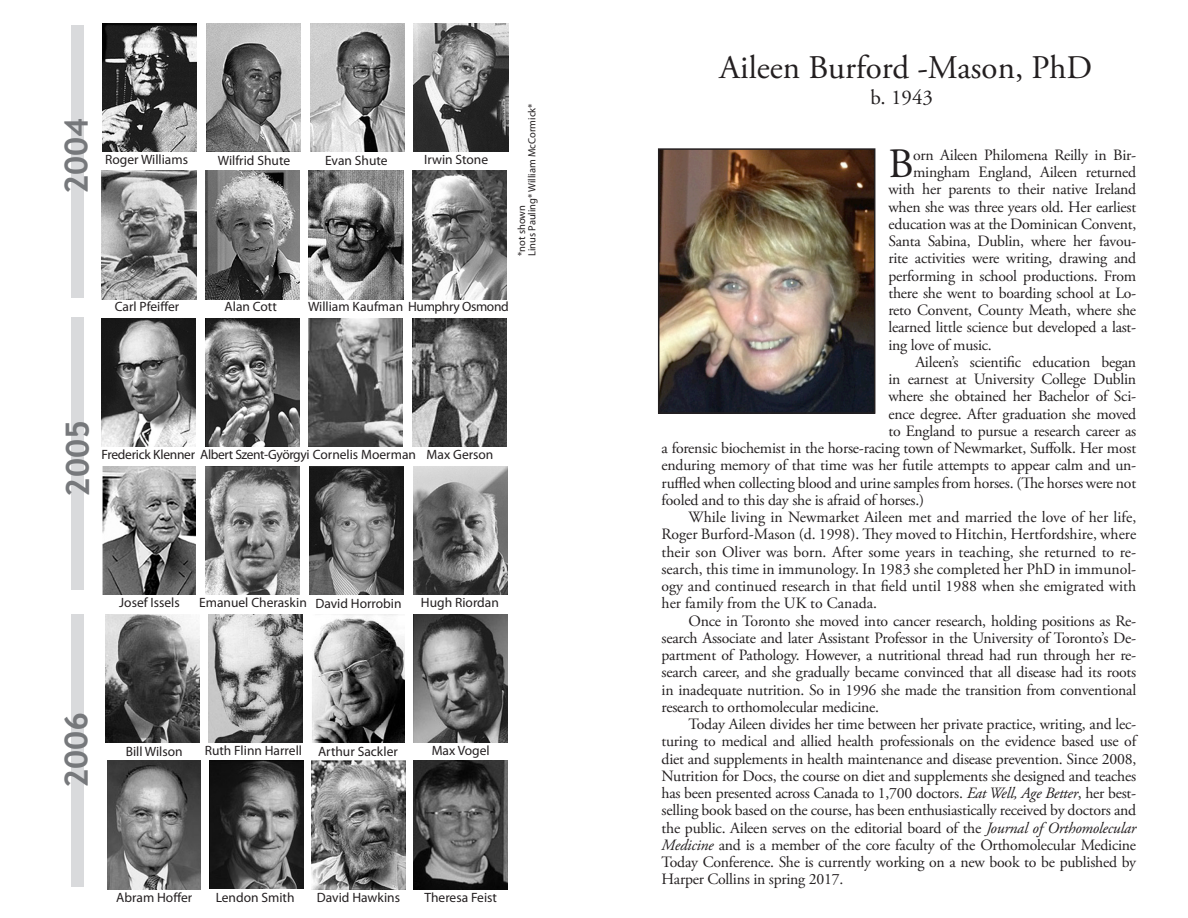
<style>
.page{position:relative;width:1188px;height:918px;background:#fff}
.page>*{position:absolute;margin:0;border:0;box-sizing:border-box;transform-origin:0 0}
.Caslon_body{font:41.7px "Adobe Garamond Pro";color:#231f20}
.t1{font:33px "Adobe Garamond Pro";color:#231f20}
.year{font:700 32.55px "Trebuchet MS";color:#76787b}
.t2{font:21px "Adobe Garamond Pro";color:#231f20}
.Caslon_body-2{font:15.75px/17.2px "Adobe Garamond Pro";letter-spacing:-.015em;color:#231f20;text-align:justify}
.names{font:13.5px "Myriad Pro";color:#231f20}
.names-2{font:13.5px "Myriad Pro";letter-spacing:-.02em;color:#231f20}
.t3{font:10.5px "Myriad Pro";color:#231f20}
.s1{font-style:italic}
</style>
<div class="page">
<div style="left:71px;top:25px;width:12px;height:273px;background:#d9dadc"></div>
<div style="left:71px;top:317px;width:12px;height:273px;background:#d9dadc"></div>
<div style="left:71px;top:614px;width:12px;height:273px;background:#d9dadc"></div>
<img style="left:106px;top:615px;width:94px;height:128px">
<img style="left:208px;top:615px;width:94px;height:128px">
<img style="left:312px;top:615px;width:93px;height:128px">
<img style="left:414px;top:615px;width:93px;height:128px">
<img style="left:107px;top:761px;width:94px;height:128px">
<img style="left:209px;top:761px;width:94px;height:127px">
<img style="left:311px;top:761px;width:94px;height:128px">
<img style="left:414px;top:761px;width:93px;height:128px">
<img style="left:102px;top:319px;width:94px;height:128px">
<img style="left:205px;top:319px;width:94px;height:128px">
<img style="left:309px;top:319px;width:94px;height:128px">
<img style="left:412px;top:319px;width:94px;height:128px">
<img style="left:102px;top:467px;width:94px;height:128px">
<img style="left:206px;top:467px;width:94px;height:128px">
<img style="left:310px;top:467px;width:94px;height:128px">
<img style="left:413px;top:467px;width:94px;height:128px">
<img style="left:102px;top:23px;width:95px;height:129px">
<img style="left:206px;top:23px;width:95px;height:129px">
<img style="left:310px;top:23px;width:94px;height:128px">
<img style="left:414px;top:23px;width:94px;height:129px">
<img style="left:102px;top:170px;width:94px;height:129px">
<img style="left:205px;top:170px;width:95px;height:129px">
<img style="left:309px;top:170px;width:94px;height:129px">
<img style="left:412px;top:170px;width:95px;height:129px">
<img style="left:661px;top:151px;width:211px;height:260px">
<div style="left:658px;top:148px;width:217px;height:266px;border:2px solid #231f20"></div>
<p class="year" style="left:56px;top:194px;width:78px;rotate:-90deg">2004</p>
<p class="names" style="left:105px;top:151px;width:84px">Roger Williams</p>
<p class="names" style="left:218px;top:153px;width:74px">Wilfrid Shute</p>
<p class="names" style="left:424px;top:151px;width:66px">Irwin Stone</p>
<p class="names" style="left:325px;top:152px;width:64px">Evan Shute</p>
<p class="t3" style="left:526px;top:256px;width:154px;rotate:-90deg">Linus Pauling* William McCormick*</p>
<p class="t3" style="left:515px;top:256px;width:52px;rotate:-90deg">*not shown</p>
<p class="names" style="left:115px;top:298px;width:66px">Carl Pfeiffer</p>
<p class="names" style="left:225px;top:298px;width:54px">Alan Cott</p>
<p class="names" style="left:308px;top:298px;width:202px">William Kaufman Humphry Osmond</p>
<p class="year" style="left:57px;top:497px;width:78px;rotate:-90deg">2005</p>
<p class="names-2" style="left:101px;top:447px;width:316px">Frederick Klenner Albert Szent-Györgyi Cornelis Moerman</p>
<p class="names" style="left:427px;top:447px;width:68px">Max Gerson</p>
<p class="names" style="left:119px;top:594px;width:62px">Josef Issels</p>
<p class="names" style="left:199px;top:594px;width:109px">Emanuel Cheraskin</p>
<p class="names" style="left:315px;top:595px;width:88px">David Horrobin</p>
<p class="names" style="left:421px;top:594px;width:80px">Hugh Riordan</p>
<p class="year" style="left:56px;top:788px;width:78px;rotate:-90deg">2006</p>
<p class="names" style="left:126px;top:743px;width:59px">Bill Wilson</p>
<p class="names" style="left:205px;top:742px;width:99px">Ruth Flinn Harrell</p>
<p class="names" style="left:318px;top:743px;width:81px">Arthur Sackler</p>
<p class="names" style="left:432px;top:742px;width:60px">Max Vogel</p>
<p class="names" style="left:116px;top:889px;width:77px">Abram Hoffer</p>
<p class="names" style="left:216px;top:889px;width:80px">Lendon Smith</p>
<p class="names" style="left:317px;top:889px;width:85px">David Hawkins</p>
<p class="names" style="left:424px;top:889px;width:74px">Theresa Feist</p>
<p class="t1" style="left:720px;top:48px;width:374px">Aileen Burford -Mason, PhD</p>
<p class="t2" style="left:870px;top:85px;width:64px">b. 1943</p>
<p class="Caslon_body" style="left:888px;top:139px;width:27px">B</p>
<p class="Caslon_body-2" style="left:913px;top:147px;width:225px">orn Aileen Philomena Reilly in Bir-</p>
<p class="Caslon_body-2" style="left:913px;top:164px;width:225px">mingham England, Aileen returned</p>
<p class="Caslon_body-2" style="left:888px;top:181px;width:249px">with her parents to their native Ireland</p>
<p class="Caslon_body-2" style="left:888px;top:199px;width:249px">when she was three years old. Her earliest</p>
<p class="Caslon_body-2" style="left:888px;top:216px;width:249px">education was at the Dominican Convent,</p>
<p class="Caslon_body-2" style="left:888px;top:233px;width:249px">Santa Sabina, Dublin, where her favou-</p>
<p class="Caslon_body-2" style="left:888px;top:250px;width:249px">rite activities were writing, drawing and</p>
<p class="Caslon_body-2" style="left:888px;top:268px;width:249px">performing in school productions. From</p>
<p class="Caslon_body-2" style="left:888px;top:285px;width:249px">there she went to boarding school at Lo-</p>
<p class="Caslon_body-2" style="left:888px;top:302px;width:249px">reto Convent, County Meath, where she</p>
<p class="Caslon_body-2" style="left:888px;top:319px;width:249px">learned little science but developed a last-</p>
<p class="Caslon_body-2" style="left:888px;top:337px;width:105px">ing love of music.</p>
<p class="Caslon_body-2" style="left:915px;top:354px;width:222px">Aileen’s scientific education began</p>
<p class="Caslon_body-2" style="left:888px;top:371px;width:249px">in earnest at University College Dublin</p>
<p class="Caslon_body-2" style="left:888px;top:388px;width:249px">where she obtained her Bachelor of Sci-</p>
<p class="Caslon_body-2" style="left:888px;top:406px;width:249px">ence degree. After graduation she moved</p>
<p class="Caslon_body-2" style="left:888px;top:423px;width:249px">to England to pursue a research career as</p>
<p class="Caslon_body-2" style="left:662px;top:440px;width:476px">a forensic biochemist in the horse-racing town of Newmarket, Suffolk. Her most</p>
<p class="Caslon_body-2" style="left:662px;top:457px;width:476px">enduring memory of that time was her futile attempts to appear calm and un-</p>
<p class="Caslon_body-2" style="left:662px;top:475px;width:476px">ruffled when collecting blood and urine samples from horses. (The horses were not</p>
<p class="Caslon_body-2" style="left:662px;top:492px;width:264px">fooled and to this day she is afraid of horses.)</p>
<p class="Caslon_body-2" style="left:662px;top:509px;width:476px;text-indent:27px">While living in Newmarket Aileen met and married the love of her life, Roger Burford-Mason (d. 1998). They moved to Hitchin, Hertfordshire, where their son Oliver was born. After some years in teaching, she returned to re&shy;search, this time in immunology. In 1983 she completed her PhD in immunol&shy;ogy and continued research in that field until 1988 when she emigrated with her family from the UK to Canada.</p>
<p class="Caslon_body-2" style="left:662px;top:613px;width:476px;text-indent:27px">Once in Toronto she moved into cancer research, holding positions as Re&shy;search Associate and later Assistant Professor in the University of Toronto’s De&shy;partment of Pathology. However, a nutritional thread had run through her re&shy;search career, and she gradually became convinced that all disease had its roots in inadequate nutrition. So in 1996 she made the transition from conventional research to orthomolecular medicine.</p>
<p class="Caslon_body-2" style="left:662px;top:716px;width:476px;text-indent:27px">Today Aileen divides her time between her private practice, writing, and lec&shy;turing to medical and allied health professionals on the evidence based use of diet and supplements in health maintenance and disease prevention. Since 2008, Nutrition for Docs, the course on diet and supplements she designed and teaches has been presented across Canada to 1,700 doctors. <span class="s1">Eat Well, Age Better</span>, her best&shy;selling book based on the course, has been enthusiastically received by doctors and the public. Aileen serves on the editorial board of the <span class="s1">Journal of Orthomolecular Medicine</span> and is a member of the core faculty of the Orthomolecular Medicine Today Conference. She is currently working on a new book to be published by Harper Collins in spring 2017.</p>
</div>
